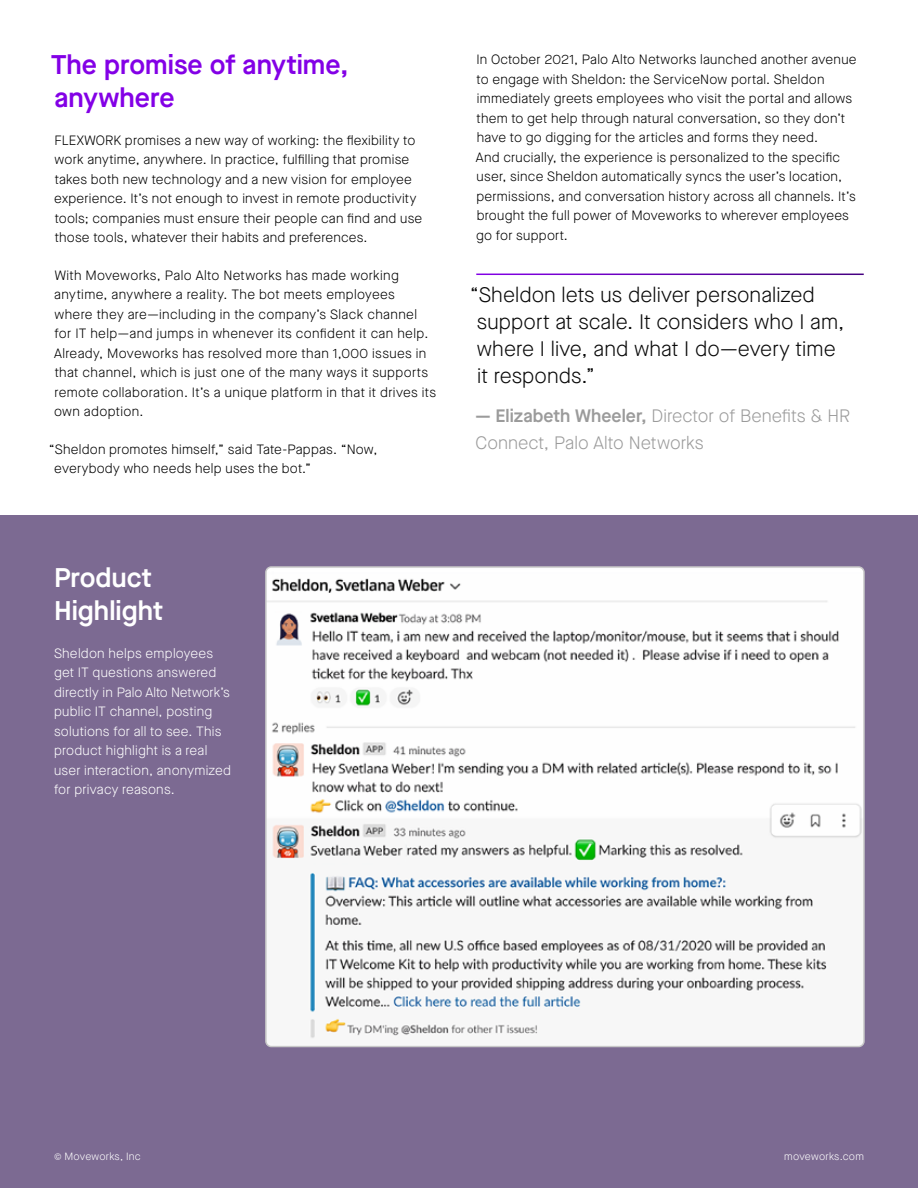
<style>
.page{position:relative;width:918px;height:1188px;background:#fff}
.page>*{position:absolute;margin:0;border:0;box-sizing:border-box;transform-origin:0 0}
.t1{font:600 27px/33px "Maison Neue";color:#8300e6}
.t2{font:600 27px/33px "Maison Neue";color:#fff}
.t3{font:300 21px/27px "Maison Neue";letter-spacing:.005em;color:#090909}
.t4{font:300 18px/27px "Maison Neue";letter-spacing:.005em;color:#9b9b9b}
.t5{font:300 13.5px/19.5px "Maison Neue";letter-spacing:.02em;color:#000}
.t6{font:300 13.5px/19.5px "Maison Neue";letter-spacing:.015em;color:#fff}
.t7{font:300 10.5px "Maison Neue";letter-spacing:.02em;color:#fff}
.s1{font-weight:600}
</style>
<div class="page">
<div style="left:0;top:516px;width:918px;height:672px;background:#7c6a92"></div>
<img style="left:268px;top:569px;width:594px;height:475px">
<div style="left:265px;top:566px;width:600px;height:481px;border:2px solid #c8c8c8;border-radius:5px"></div>
<h1 class="t1" style="left:51px;top:48px;width:299px">The promise of anytime, anywhere</h1>
<p class="t5" style="left:54px;top:130px;width:370px">FLEXWORK promises a new way of working: the flexibility to work anytime, anywhere. In practice, fulfilling that promise takes both new technology and a new vision for employee experience. It’s not enough to invest in remote productivity tools; companies must ensure their people can find and use those tools, whatever their habits and preferences.</p>
<p class="t5" style="left:54px;top:265px;width:384px">With Moveworks, Palo Alto Networks has made working anytime, anywhere a reality. The bot meets employees<br>where they are—including in the company’s Slack channel for IT help—and jumps in whenever its confident it can help.<br>Already, Moveworks has resolved more than 1,000 issues in that channel, which is just one of the many ways it supports remote collaboration. It’s a unique platform in that it drives its own adoption.</p>
<p class="t5" style="left:54px;top:439px;width:325px;text-indent:-5px">“Sheldon promotes himself,” said Tate-Pappas. “Now, everybody who needs help uses the bot.”</p>
<p class="t5" style="left:476px;top:50px;width:382px">In October 2021, Palo Alto Networks launched another avenue to engage with Sheldon: the ServiceNow portal. Sheldon immediately greets employees who visit the portal and allows them to get help through natural conversation, so they don’t have to go digging for the articles and forms they need.<br>And crucially, the experience is personalized to the specific user, since Sheldon automatically syncs the user’s location, permissions, and conversation history across all channels. It’s brought the full power of Moveworks to wherever employees go for support.</p>
<h2 class="t3" style="left:477px;top:281px;width:369px;text-indent:-7px">“Sheldon lets us deliver personalized support at scale. It considers who I am, where I live, and what I do—every time it responds.”</h2>
<h3 class="t4" style="left:476px;top:402px;width:376px"><span class="s1">— Elizabeth Wheeler,</span> Director of Benefits &amp; HR<br>Connect, Palo Alto Networks</h3>
<h1 class="t2" style="left:54px;top:561px;width:111px">Product<br>Highlight</h1>
<p class="t6" style="left:54px;top:643px;width:178px">Sheldon helps employees get IT questions answered directly in Palo Alto Network’s public IT channel, posting solutions for all to see. This product highlight is a real user interaction, anonymized for privacy reasons.</p>
<p class="t7" style="left:54px;top:1150px;width:88px">© Moveworks, Inc</p>
<p class="t7" style="left:784px;top:1149px;width:81px">moveworks.com</p>
</div>
